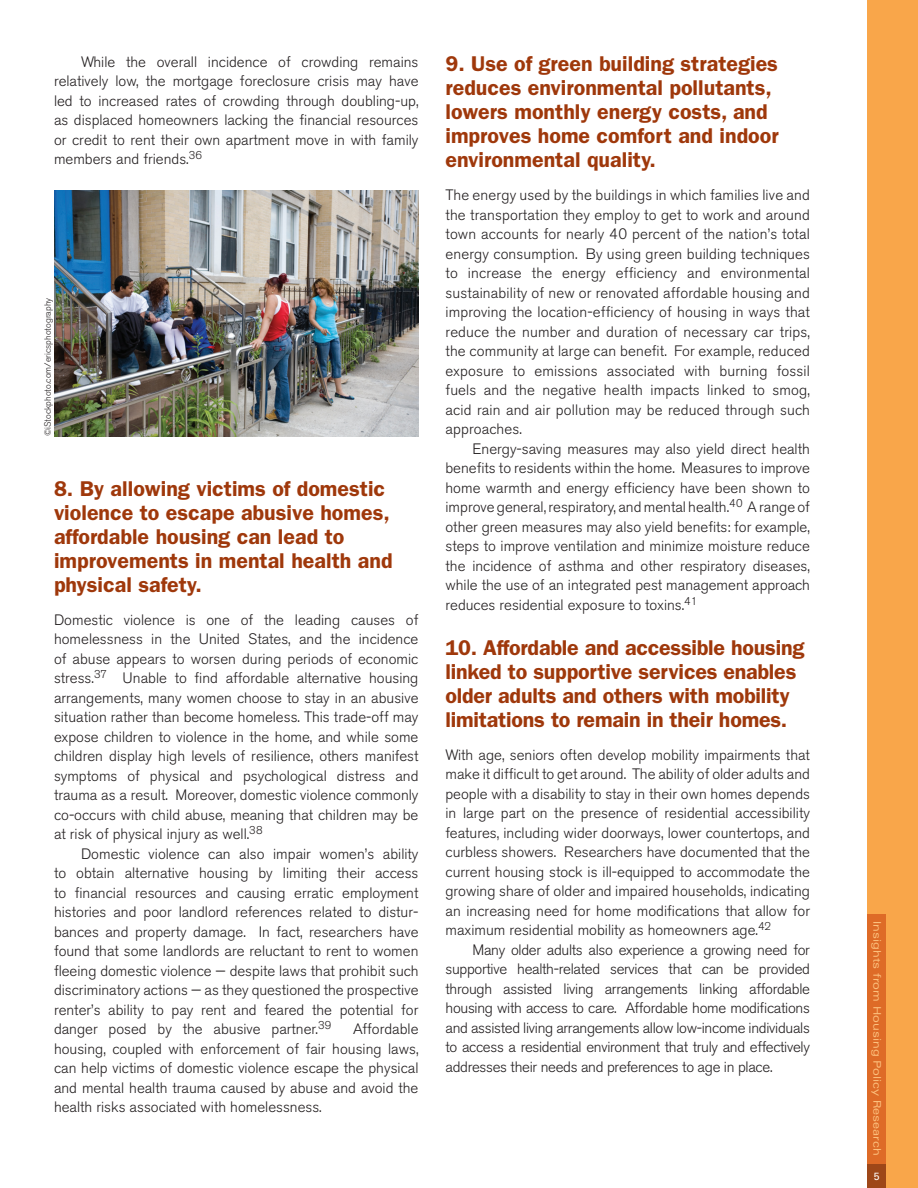
<style>
.page{position:relative;width:918px;height:1188px;background:#fff}
.page>*{position:absolute;margin:0;border:0;box-sizing:border-box;transform-origin:0 0}
.Subhead{font:600 21.45px/24px "Franklin Gothic";color:#9f380b}
.textindent{font:300 15px/19.5px "Akzidenz Grotesk BE";color:#231f20;text-align:justify}
.Text{font:300 15px/19.5px "Akzidenz Grotesk BE";color:#231f20;text-align:justify}
.t1{font:expanded 10.5px "Univers";color:#fcc07e}
.t2{font:10.5px "Univers";color:#fff}
.Credit{font:300 9px "Akzidenz Grotesk BE";color:#231f20}
</style>
<div class="page">
<div style="left:867px;top:0;width:51px;height:1188px;background:#f9a64a"></div>
<div style="left:868px;top:914px;width:18px;height:274px;background:#de6b27"></div>
<div style="left:868px;top:1164px;width:18px;height:24px;background:#9e4718"></div>
<img style="left:54px;top:190px;width:364px;height:246px">
<p class="textindent" style="left:54px;top:52px;width:366px;text-indent:27px">While the overall incidence of crowding remains relatively low, the mortgage foreclosure crisis may have led to increased rates of crowding through doubling-up, as displaced homeowners lacking the financial resources or credit to rent their own apartment move in with family members and friends.<sup>36</sup></p>
<p class="Credit" style="left:43px;top:436px;width:140px;rotate:-90deg">©iStockphoto.com/ericsphotography</p>
<p class="Subhead" style="left:54px;top:476px;width:340px">8. By allowing victims of domestic violence to escape abusive homes, affordable housing can lead to improvements in mental health and physical safety.</p>
<p class="Text" style="left:54px;top:610px;width:366px">Domestic violence is one of the leading causes of homelessness in the United States, and the incidence of abuse appears to worsen during periods of economic stress.<sup>37</sup> Unable to find affordable alternative housing arrangements, many women choose to stay in an abusive situation rather than become homeless. This trade-off may expose children to violence in the home, and while some children display high levels of resilience, others manifest symptoms of physical and psychological distress and trauma as a result. Moreover, domestic violence commonly co-occurs with child abuse, meaning that children may be at risk of physical injury as well.<sup>38</sup></p>
<p class="textindent" style="left:54px;top:844px;width:366px;text-indent:27px">Domestic violence can also impair women’s ability to obtain alternative housing by limiting their access to financial resources and causing erratic employment histories and poor landlord references related to distur&shy;bances and property damage. In fact, researchers have found that some landlords are reluctant to rent to women fleeing domestic violence — despite laws that prohibit such discriminatory actions — as they questioned the prospective renter’s ability to pay rent and feared the potential for danger posed by the abusive partner.<sup>39</sup></p>
<p class="textindent" style="left:54px;top:1019px;width:366px;text-indent:299px">Affordable housing, coupled with enforcement of fair housing laws, can help victims of domestic violence escape the physical and mental health trauma caused by abuse and avoid the health risks associated with homelessness.</p>
<p class="Subhead" style="left:446px;top:52px;width:335px">9. Use of green building strategies reduces environmental pollutants, lowers monthly energy costs, and improves home comfort and indoor environmental quality.</p>
<p class="Text" style="left:446px;top:186px;width:366px">The energy used by the buildings in which families live and the transportation they employ to get to work and around town accounts for nearly 40 percent of the nation’s total energy consumption. By using green building techniques to increase the energy efficiency and environmental sustainability of new or renovated affordable housing and improving the location-efficiency of housing in ways that reduce the number and duration of necessary car trips, the community at large can benefit. For example, reduced exposure to emissions associated with burning fossil fuels and the negative health impacts linked to smog, acid rain and air pollution may be reduced through such approaches.</p>
<p class="textindent" style="left:446px;top:439px;width:366px;text-indent:27px">Energy-saving measures may also yield direct health benefits to residents within the home. Measures to improve home warmth and energy efficiency have been shown to improve general, respiratory, and mental health.<sup>40</sup> A range of other green measures may also yield benefits: for example, steps to improve ventilation and minimize moisture reduce the incidence of asthma and other respiratory diseases, while the use of an integrated pest management approach reduces residential exposure to toxins.<sup>41</sup></p>
<p class="Subhead" style="left:446px;top:636px;width:361px">10. Affordable and accessible housing linked to supportive services enables older adults and others with mobility limitations to remain in their homes.</p>
<p class="Text" style="left:446px;top:745px;width:366px">With age, seniors often develop mobility impairments that make it difficult to get around. The ability of older adults and people with a disability to stay in their own homes depends in large part on the presence of residential accessibility features, including wider doorways, lower countertops, and curbless showers. Researchers have documented that the current housing stock is ill-equipped to accommodate the growing share of older and impaired households, indicating an increasing need for home modifications that allow for maximum residential mobility as homeowners age.<sup>42</sup></p>
<p class="textindent" style="left:446px;top:940px;width:366px;text-indent:27px">Many older adults also experience a growing need for supportive health-related services that can be provided through assisted living arrangements linking affordable housing with access to care. Affordable home modifications and assisted living arrangements allow low-income individuals to access a residential environment that truly and effectively addresses their needs and preferences to age in place.</p>
<p class="t1" style="left:884px;top:921px;width:236px;rotate:90deg">Insights from Housing Policy Research</p>
<p class="t2" style="left:874px;top:1170px;width:7px">5</p>
</div>
